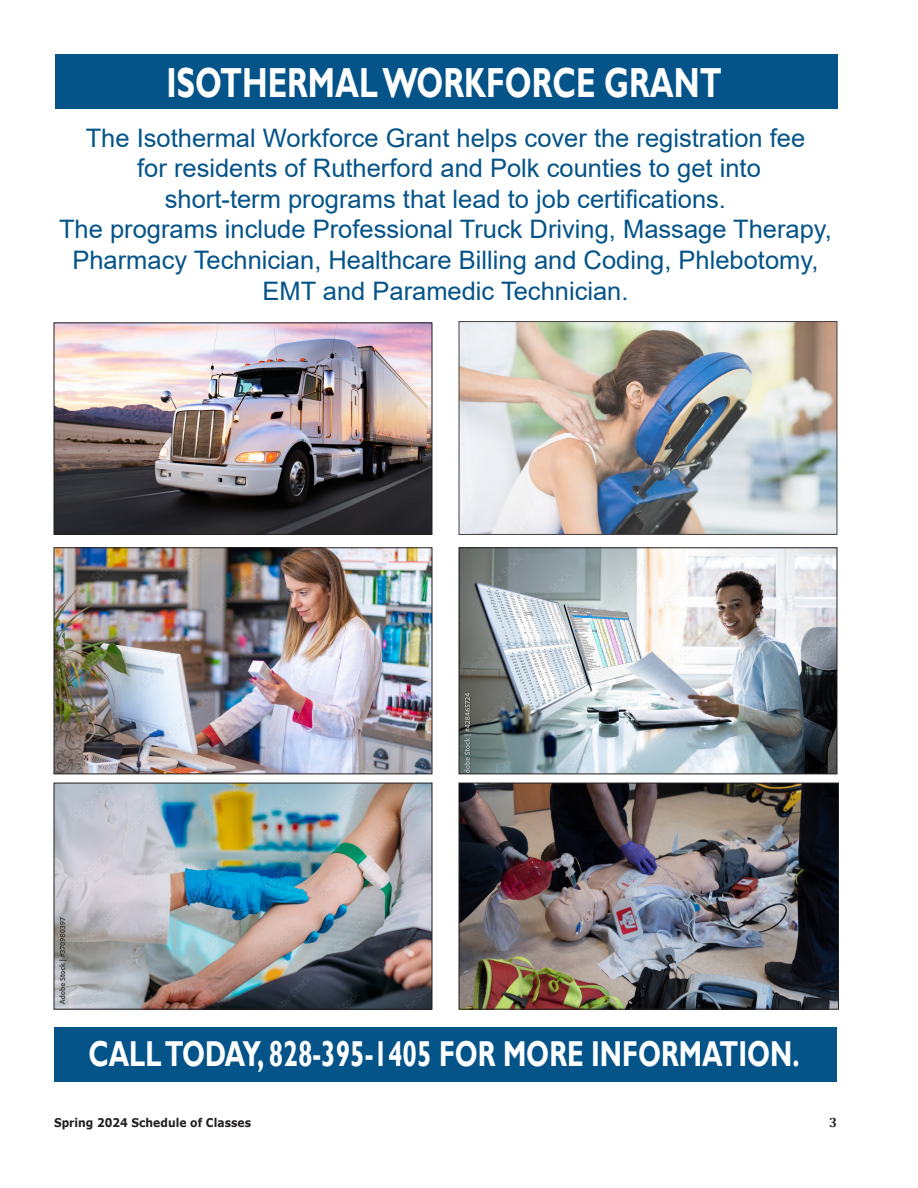
<style>
.page{position:relative;width:918px;height:1188px;background:#fff}
.page>*{position:absolute;margin:0;border:0;box-sizing:border-box;transform-origin:0 0}
.Body_Text{font:700 42px "Gill Sans";color:#fff;scale:.73 1}
.Body_Text-2{font:700 36px "Gill Sans";color:#fff;scale:.73 1}
.t1{font:25.5px/30.6px "Arial";color:#045389;text-align:center}
.t2{font:700 13.5px "Cambria";color:#231f20}
.t3{font:700 12px "Verdana";color:#231f20;scale:.9 1}
</style>
<div class="page">
<img style="left:56px;top:324px;width:374px;height:209px">
<div style="left:54px;top:322px;width:378px;height:213px;border:1px solid #231f20"></div>
<img style="left:461px;top:323px;width:374px;height:210px">
<div style="left:459px;top:321px;width:378px;height:214px;border:1px solid #231f20"></div>
<img style="left:56px;top:549px;width:374px;height:223px">
<div style="left:54px;top:547px;width:378px;height:227px;border:1px solid #231f20"></div>
<img style="left:461px;top:549px;width:374px;height:223px">
<div style="left:459px;top:547px;width:378px;height:227px;border:1px solid #231f20"></div>
<img style="left:461px;top:785px;width:376px;height:223px">
<div style="left:459px;top:783px;width:380px;height:227px;border:1px solid #231f20"></div>
<img style="left:56px;top:785px;width:374px;height:223px">
<div style="left:54px;top:783px;width:378px;height:227px;border:1px solid #231f20"></div>
<div style="left:56px;top:54px;width:782px;height:55px;background:#045389"></div>
<div style="left:54px;top:1027px;width:783px;height:55px;background:#045389"></div>
<p class="Body_Text" style="left:166px;top:58px;width:762px">ISOTHERMAL WORKFORCE GRANT</p>
<p class="t1" style="left:86px;top:122px;width:721px">The Isothermal Workforce Grant helps cover the registration fee</p>
<p class="t1" style="left:137px;top:153px;width:625px">for residents of Rutherford and Polk counties to get into</p>
<p class="t1" style="left:165px;top:183px;width:563px">short-term programs that lead to job certifications.</p>
<p class="t1" style="left:59px;top:214px;width:774px">The programs include Professional Truck Driving, Massage Therapy,<br>Pharmacy Technician, Healthcare Billing and Coding, Phlebotomy,<br>EMT and Paramedic Technician.</p>
<p class="Body_Text-2" style="left:88px;top:1032px;width:976px">CALL TODAY, 828-395-1405 FOR MORE INFORMATION.</p>
<p class="t3" style="left:54px;top:1114px;width:220px">Spring 2024 Schedule of Classes</p>
<p class="t2" style="left:829px;top:1112px;width:9px">3</p>
</div>
